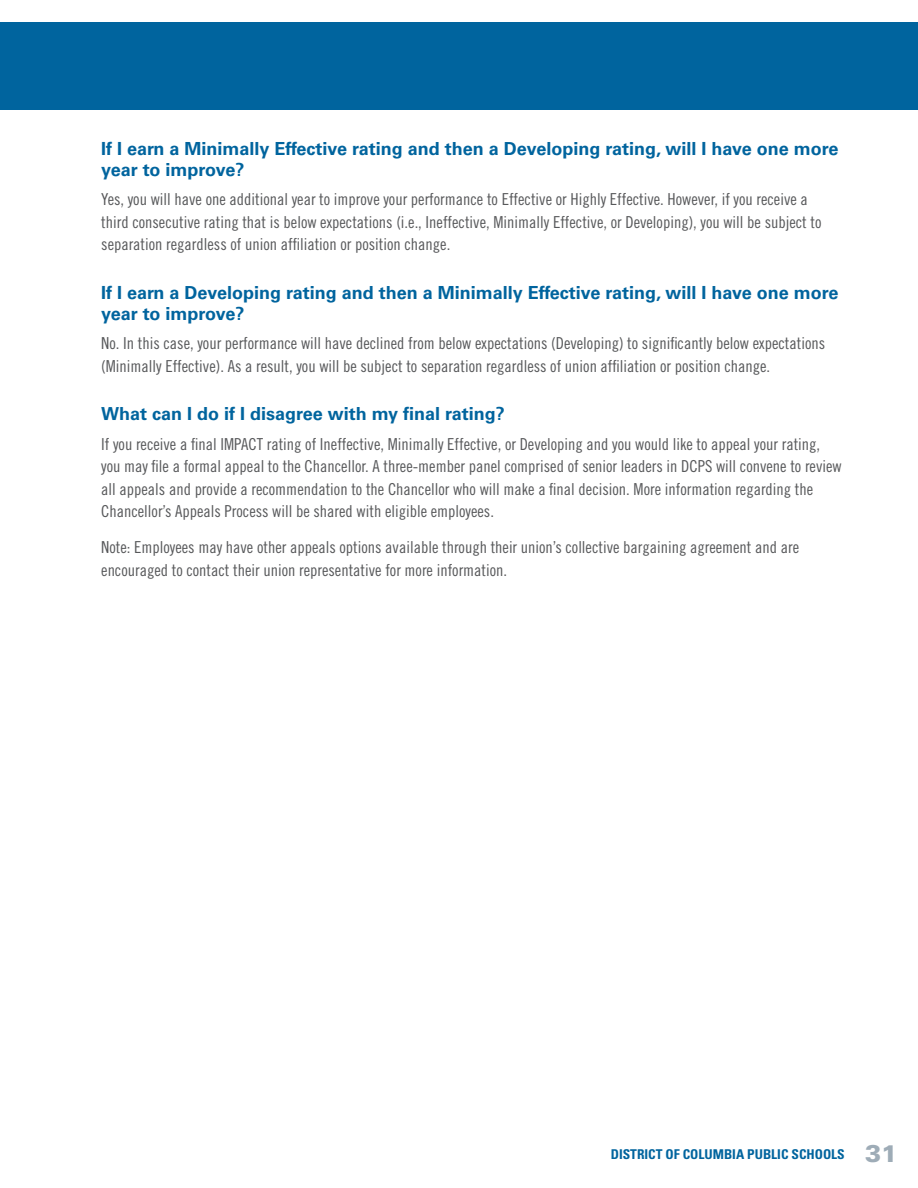
<style>
.page{position:relative;width:918px;height:1188px;background:#fff}
.page>*{position:absolute;margin:0;border:0;box-sizing:border-box;transform-origin:0 0}
.Subhead_1{font:700 18px/21.3px "Univers LT Std";color:#00649e}
.Body_Text{font:700 18px/21.3px "Univers LT Std";color:#00649e}
.Body_Text-2{font:16.5px/22.5px "Trade Gothic LT Std Cn 18";color:#57585a}
.t1{font:700 condensed 13.5px "Univers LT Std";color:#00649e}
.s1{font-weight:900;font-stretch:normal;font-size:24px;color:#9eacb7}
</style>
<div class="page">
<div style="left:0;top:23px;width:918px;height:87px;background:#00649e"></div>
<p class="Body_Text" style="left:101px;top:138px;width:739px">If I earn a Minimally Effective rating and then a Developing rating, will I have one more year to improve?</p>
<p class="Body_Text-2" style="left:101px;top:188px;width:722px">Yes, you will have one additional year to improve your performance to Effective or Highly Effective. However, if you receive a third consecutive rating that is below expectations (i.e., Ineffective, Minimally Effective, or Developing), you will be subject to separation regardless of union affiliation or position change.</p>
<p class="Subhead_1" style="left:101px;top:282px;width:739px">If I earn a Developing rating and then a Minimally Effective rating, will I have one more year to improve?</p>
<p class="Body_Text-2" style="left:101px;top:332px;width:725px">No. In this case, your performance will have declined from below expectations (Developing) to significantly below expectations (Minimally Effective). As a result, you will be subject to separation regardless of union affiliation or position change.</p>
<p class="Subhead_1" style="left:101px;top:403px;width:405px">What can I do if I disagree with my final rating?</p>
<p class="Body_Text-2" style="left:101px;top:432px;width:742px">If you receive a final IMPACT rating of Ineffective, Minimally Effective, or Developing and you would like to appeal your rating, you may file a formal appeal to the Chancellor. A three-member panel comprised of senior leaders in DCPS will convene to review all appeals and provide a recommendation to the Chancellor who will make a final decision. More information regarding the Chancellor’s Appeals Process will be shared with eligible employees.</p>
<p class="Body_Text-2" style="left:101px;top:536px;width:699px">Note: Employees may have other appeals options available through their union’s collective bargaining agreement and are encouraged to contact their union representative for more information.</p>
<p class="t1" style="left:611px;top:1145px;width:288px">DISTRICT OF COLUMBIA PUBLIC SCHOOLS <span class="s1">31</span></p>
</div>
